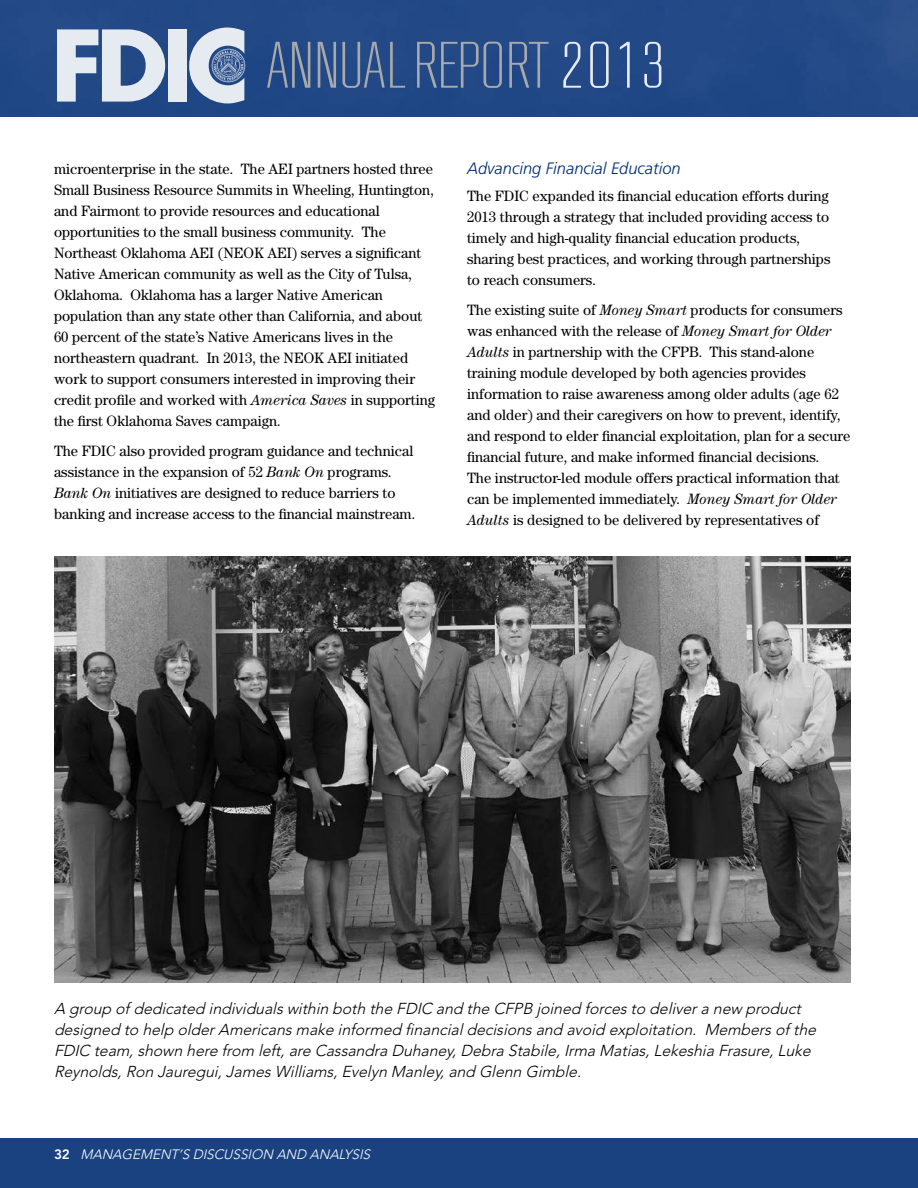
<style>
.page{position:relative;width:918px;height:1188px;background:#fff}
.page>*{position:absolute;margin:0;border:0;box-sizing:border-box;transform-origin:0 0}
.t1{font:300 64.95px "RB No 2";color:#a7a9ac}
.t2{font:italic 300 16.5px "Frutiger LT Std";color:#002d73}
.t3{font:italic 300 15.75px/21px "Avenir LT Std";color:#000}
.t4{font:15px/21px "Century";color:#000}
.t5{font:italic 300 13.5px "Avenir LT Std";color:#fff}
.s1{color:#e6eaf1}
.s2{font-style:italic}
.s3{font-weight:800;font-style:normal}
</style>
<div class="page">
<div style="left:0;top:0;width:918px;height:117px;background:#224986"></div>
<svg style="left:57px;top:29px;width:108px;height:73px;background:#a2b2cc"></svg>
<div style="left:168px;top:29px;width:19px;height:73px;background:#e6eaf1"></div>
<svg style="left:189px;top:28px;width:56px;height:75px;background:#9daec9"></svg>
<div style="left:0;top:1138px;width:918px;height:50px;background:#1a4281"></div>
<img style="left:54px;top:556px;width:796px;height:427px">
<h1 class="t1" style="left:265px;top:30px;width:401px">ANNUAL REPORT <span class="s1">2013</span></h1>
<p class="t4" style="left:54px;top:158px;width:383px">microenterprise in the state. The AEI partners hosted three Small Business Resource Summits in Wheeling, Huntington, and Fairmont to provide resources and educational opportunities to the small business community. The Northeast Oklahoma AEI (NEOK AEI) serves a significant Native American community as well as the City of Tulsa, Oklahoma. Oklahoma has a larger Native American population than any state other than California, and about 60 percent of the state’s Native Americans lives in the northeastern quadrant. In 2013, the NEOK AEI initiated work to support consumers interested in improving their credit profile and worked with <span class="s2">America Saves</span> in supporting the first Oklahoma Saves campaign.</p>
<p class="t4" style="left:54px;top:440px;width:363px">The FDIC also provided program guidance and technical assistance in the expansion of 52 <span class="s2">Bank On</span> programs.<br><span class="s2">Bank On</span> initiatives are designed to reduce barriers to banking and increase access to the financial mainstream.</p>
<p class="t2" style="left:467px;top:159px;width:215px">Advancing Financial Education</p>
<p class="t4" style="left:467px;top:185px;width:365px">The FDIC expanded its financial education efforts during 2013 through a strategy that included providing access to timely and high-quality financial education products, sharing best practices, and working through partnerships to reach consumers.</p>
<p class="t4" style="left:467px;top:299px;width:385px">The existing suite of <span class="s2">Money Smart</span> products for consumers was enhanced with the release of <span class="s2">Money Smart for Older Adults</span> in partnership with the CFPB. This stand-alone training module developed by both agencies provides information to raise awareness among older adults (age 62 and older) and their caregivers on how to prevent, identify, and respond to elder financial exploitation, plan for a secure financial future, and make informed financial decisions.<br>The instructor-led module offers practical information that can be implemented immediately. <span class="s2">Money Smart for Older Adults</span> is designed to be delivered by representatives of</p>
<p class="t3" style="left:54px;top:998px;width:765px">A group of dedicated individuals within both the FDIC and the CFPB joined forces to deliver a new product designed to help older Americans make informed financial decisions and avoid exploitation. Members of the FDIC team, shown here from left, are Cassandra Duhaney, Debra Stabile, Irma Matias, Lekeshia Frasure, Luke Reynolds, Ron Jauregui, James Williams, Evelyn Manley, and Glenn Gimble.</p>
<p class="t5" style="left:54px;top:1146px;width:318px"><span class="s3">32</span> MANAGEMENT’S DISCUSSION AND ANALYSIS</p>
</div>
